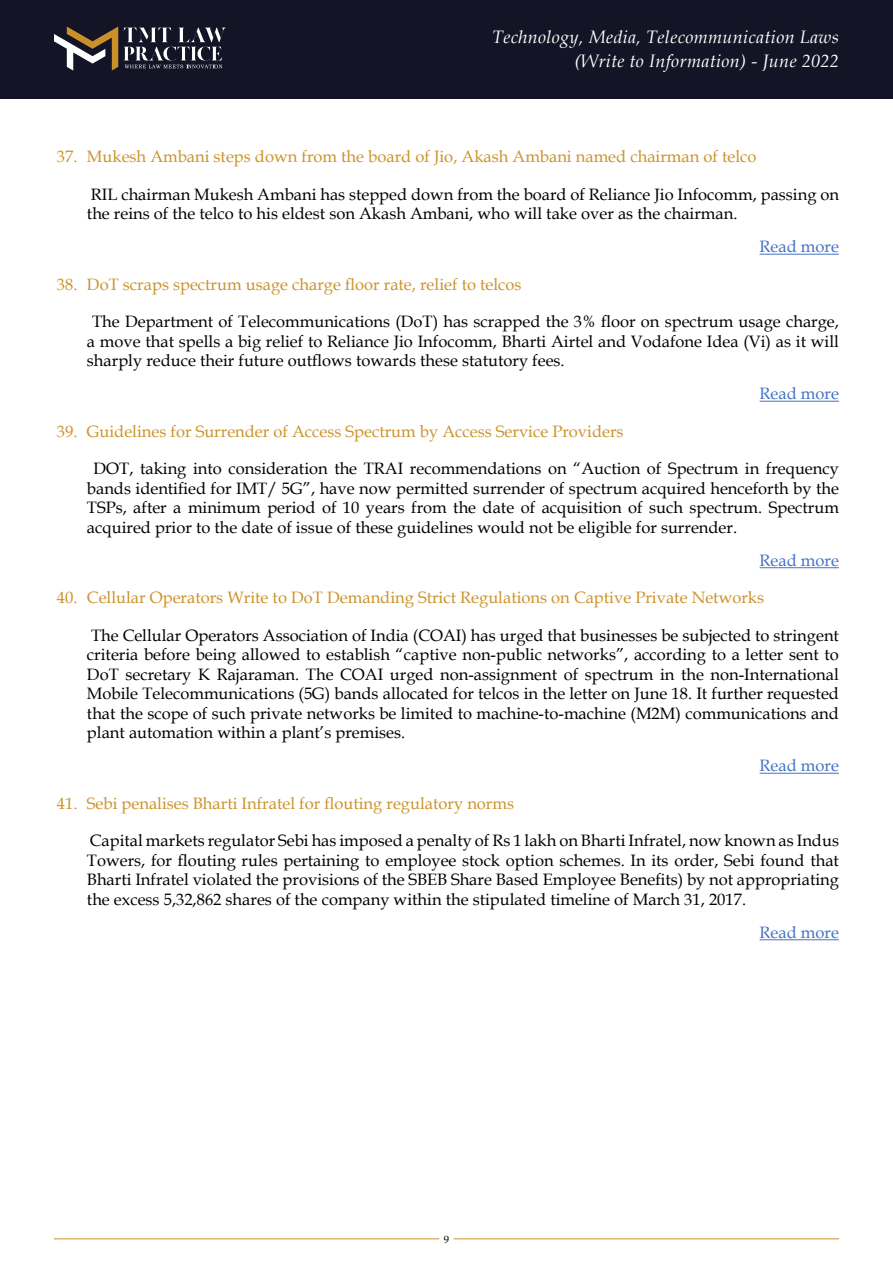
<style>
.page{position:relative;width:893px;height:1263px;background:#fff}
.page>*{position:absolute;margin:0;border:0;box-sizing:border-box;transform-origin:0 0}
.t1{font:italic 18px/24px "Book Antiqua";letter-spacing:.02em;color:#fff;text-align:right}
.t2{font:16.5px/19.5px "Book Antiqua";color:#000;text-align:justify}
.t3{font:16.5px "Book Antiqua";color:#cc932a}
.t4{font:16.5px "Book Antiqua";color:#4472c4}
.t5{font:10.5px "Book Antiqua";color:#000}
</style>
<div class="page">
<hr style="left:54px;top:1238px;width:385px;height:1px;background:#ca942b">
<hr style="left:454px;top:1238px;width:385px;height:1px;background:#ca942b">
<div style="left:0;top:0;width:893px;height:99px;background:#131425"></div>
<svg style="left:54px;top:27px;width:64px;height:44px"></svg>
<svg style="left:124px;top:28px;width:101px;height:40px"></svg>
<hr style="left:760px;top:254px;width:79px;height:1px;background:#4472c4">
<hr style="left:760px;top:401px;width:79px;height:1px;background:#4472c4">
<hr style="left:760px;top:567px;width:79px;height:1px;background:#4472c4">
<hr style="left:760px;top:773px;width:79px;height:1px;background:#4472c4">
<hr style="left:760px;top:939px;width:79px;height:1px;background:#4472c4">
<p class="t1" style="left:492px;top:24px;width:348px">Technology, Media, Telecommunication Laws (Write to Information) - June 2022</p>
<p class="t3" style="left:57px;top:145px;width:701px">37. Mukesh Ambani steps down from the board of Jio, Akash Ambani named chairman of telco</p>
<p class="t2" style="left:87px;top:184px;width:753px">RIL chairman Mukesh Ambani has stepped down from the board of Reliance Jio Infocomm, passing on the reins of the telco to his eldest son Akash Ambani, who will take over as the chairman.</p>
<p class="t4" style="left:760px;top:235px;width:81px">Read more</p>
<p class="t3" style="left:57px;top:272px;width:466px">38. DoT scraps spectrum usage charge floor rate, relief to telcos</p>
<p class="t2" style="left:87px;top:311px;width:753px;text-indent:5px">The Department of Telecommunications (DoT) has scrapped the 3% floor on spectrum usage charge, a move that spells a big relief to Reliance Jio Infocomm, Bharti Airtel and Vodafone Idea (Vi) as it will sharply reduce their future outflows towards these statutory fees.</p>
<p class="t4" style="left:760px;top:382px;width:81px">Read more</p>
<p class="t3" style="left:57px;top:419px;width:568px">39. Guidelines for Surrender of Access Spectrum by Access Service Providers</p>
<p class="t2" style="left:87px;top:458px;width:753px;text-indent:7px">DOT, taking into consideration the TRAI recommendations on “Auction of Spectrum in frequency bands identified for IMT/ 5G”, have now permitted surrender of spectrum acquired henceforth by the TSPs, after a minimum period of 10 years from the date of acquisition of such spectrum. Spectrum acquired prior to the date of issue of these guidelines would not be eligible for surrender.</p>
<p class="t4" style="left:760px;top:548px;width:81px">Read more</p>
<p class="t3" style="left:57px;top:586px;width:709px">40. Cellular Operators Write to DoT Demanding Strict Regulations on Captive Private Networks</p>
<p class="t2" style="left:87px;top:625px;width:753px">The Cellular Operators Association of India (COAI) has urged that businesses be subjected to stringent criteria before being allowed to establish “captive non-public networks”, according to a letter sent to DoT secretary K Rajaraman. The COAI urged non-assignment of spectrum in the non-International Mobile Telecommunications (5G) bands allocated for telcos in the letter on June 18. It further requested that the scope of such private networks be limited to machine-to-machine (M2M) communications and plant automation within a plant’s premises.</p>
<p class="t4" style="left:760px;top:754px;width:81px">Read more</p>
<p class="t3" style="left:57px;top:791px;width:459px">41. Sebi penalises Bharti Infratel for flouting regulatory norms</p>
<p class="t2" style="left:87px;top:830px;width:753px">Capital markets regulator Sebi has imposed a penalty of Rs 1 lakh on Bharti Infratel, now known as Indus Towers, for flouting rules pertaining to employee stock option schemes. In its order, Sebi found that Bharti Infratel violated the provisions of the SBEB Share Based Employee Benefits) by not appropriating the excess 5,32,862 shares of the company within the stipulated timeline of March 31, 2017.</p>
<p class="t4" style="left:760px;top:920px;width:81px">Read more</p>
<p class="t5" style="left:444px;top:1232px;width:7px">9</p>
</div>
